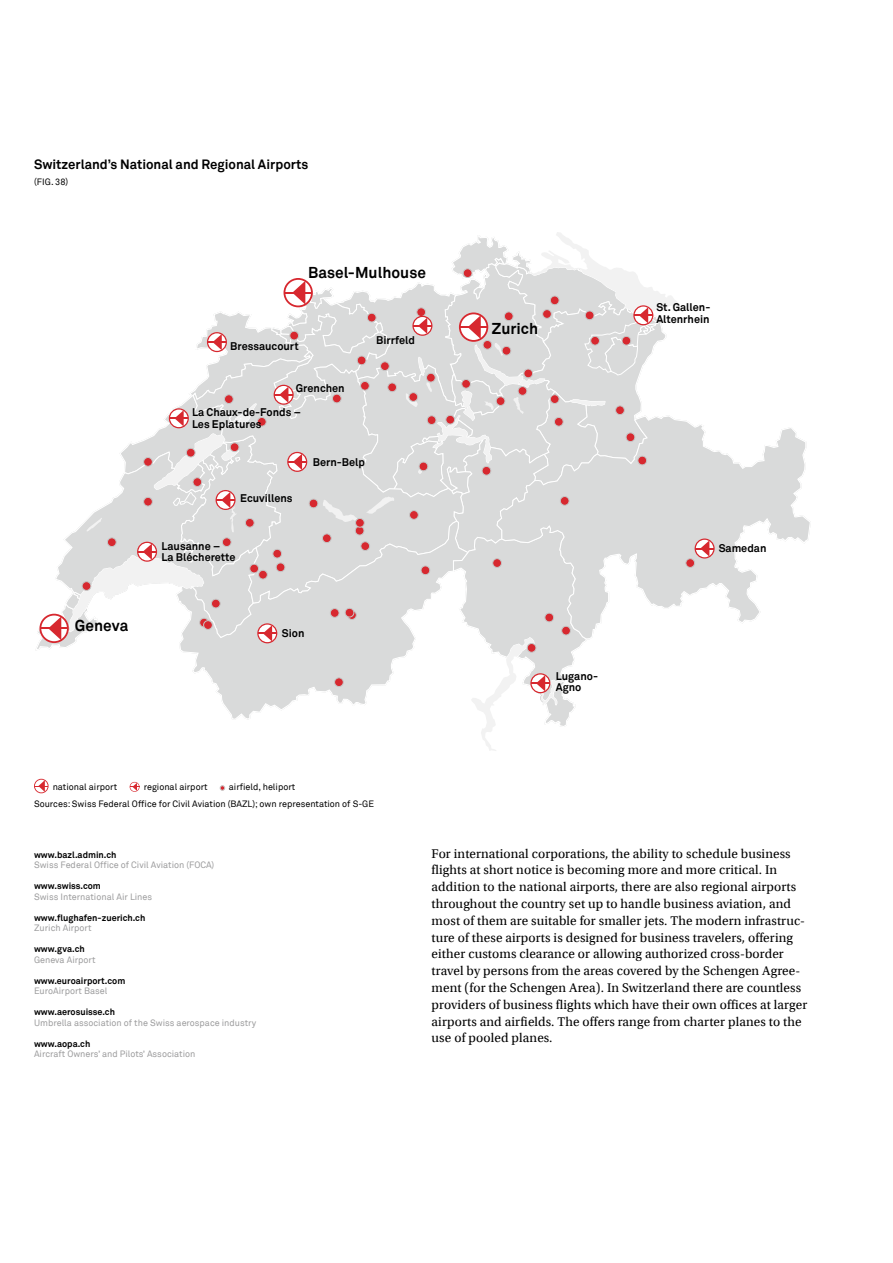
<style>
.page{position:relative;width:893px;height:1263px;background:#fff}
.page>*{position:absolute;margin:0;border:0;box-sizing:border-box;transform-origin:0 0}
.t1{font:15.45px "Akkurat S GE Bold";color:#000}
.t2{font:13.2px/16.8px "Utopia S GE Regular";letter-spacing:.01em;color:#000}
.t3{font:13.2px "Akkurat S GE Bold";color:#000}
.t4{font:10.95px/11.9px "Akkurat S GE Bold";color:#000}
.t5{font:9px "Akkurat S GE Regular";color:#9c9c9d}
.t6{font:9px "Akkurat S GE Regular";color:#000}
.t7{font:9px "Akkurat S GE Bold";color:#000}
</style>
<div class="page">
<svg style="left:34px;top:779px;width:15px;height:14px"></svg>
<svg style="left:130px;top:782px;width:10px;height:10px"></svg>
<svg style="left:220px;top:786px;width:5px;height:4px"></svg>
<svg style="left:678px;top:420px;width:132px;height:202px"></svg>
<div style="left:686px;top:559px;width:9px;height:8px;background:#d7282f;border-radius:50%"></div>
<div style="left:686px;top:559px;width:9px;height:8px;border:1px solid #c5c6c6;border-radius:50%"></div>
<svg style="left:37px;top:232px;width:641px;height:519px"></svg>
<svg style="left:695px;top:538px;width:20px;height:20px"></svg>
<p class="t3" style="left:34px;top:154px;width:276px">Switzerland’s National and Regional Airports</p>
<p class="t6" style="left:34px;top:176px;width:36px">(FIG. 38)</p>
<p class="t1" style="left:308px;top:262px;width:119px">Basel-Mulhouse</p>
<p class="t4" style="left:230px;top:339px;width:70px">Bressaucourt</p>
<p class="t4" style="left:376px;top:333px;width:40px">Birrfeld</p>
<p class="t4" style="left:296px;top:382px;width:50px">Grenchen</p>
<p class="t1" style="left:75px;top:614px;width:55px">Geneva</p>
<p class="t4" style="left:192px;top:406px;width:110px">La Chaux-de-Fonds –<br>Les Eplatures</p>
<p class="t4" style="left:240px;top:492px;width:54px">Ecuvillens</p>
<p class="t4" style="left:313px;top:456px;width:54px">Bern-Belp</p>
<p class="t4" style="left:162px;top:539px;width:75px">Lausanne –<br>La Blécherette</p>
<p class="t4" style="left:282px;top:626px;width:24px">Sion</p>
<p class="t6" style="left:53px;top:781px;width:66px">national airport</p>
<p class="t6" style="left:144px;top:781px;width:65px">regional airport</p>
<p class="t6" style="left:229px;top:781px;width:68px">airfield, heliport</p>
<p class="t6" style="left:34px;top:797px;width:342px">Sources: Swiss Federal Office for Civil Aviation (BAZL); own representation of S-GE</p>
<p class="t1" style="left:492px;top:317px;width:48px">Zurich</p>
<p class="t4" style="left:656px;top:301px;width:55px">St. Gallen-<br>Altenrhein</p>
<p class="t4" style="left:556px;top:669px;width:44px">Lugano-<br>Agno</p>
<p class="t4" style="left:719px;top:541px;width:49px">Samedan</p>
<p class="t7" style="left:34px;top:848px;width:84px">www.bazl.admin.ch</p>
<p class="t5" style="left:34px;top:858px;width:182px">Swiss Federal Office of Civil Aviation (FOCA)</p>
<p class="t7" style="left:34px;top:879px;width:68px">www.swiss.com</p>
<p class="t5" style="left:34px;top:890px;width:120px">Swiss International Air Lines</p>
<p class="t7" style="left:34px;top:911px;width:113px">www.flughafen-zuerich.ch</p>
<p class="t5" style="left:34px;top:921px;width:59px">Zurich Airport</p>
<p class="t7" style="left:34px;top:942px;width:52px">www.gva.ch</p>
<p class="t5" style="left:34px;top:953px;width:63px">Geneva Airport</p>
<p class="t7" style="left:34px;top:974px;width:93px">www.euroairport.com</p>
<p class="t5" style="left:34px;top:984px;width:75px">EuroAirport Basel</p>
<p class="t7" style="left:34px;top:1005px;width:82px">www.aerosuisse.ch</p>
<p class="t5" style="left:34px;top:1016px;width:224px">Umbrella association of the Swiss aerospace industry</p>
<p class="t7" style="left:34px;top:1037px;width:58px">www.aopa.ch</p>
<p class="t5" style="left:34px;top:1047px;width:163px">Aircraft Owners’ and Pilots’ Association</p>
<p class="t2" style="left:432px;top:844px;width:377px">For international corporations, the ability to schedule business flights at short notice is becoming more and more critical. In addition to the national airports, there are also regional airports throughout the country set up to handle business aviation, and most of them are suitable for smaller jets. The modern infrastruc&shy;ture of these airports is designed for business travelers, offering either customs clearance or allowing authorized cross-border travel by persons from the areas covered by the Schengen Agree&shy;ment (for the Schengen Area). In Switzerland there are countless providers of business flights which have their own offices at larger airports and airfields. The offers range from charter planes to the use of pooled planes.</p>
</div>
